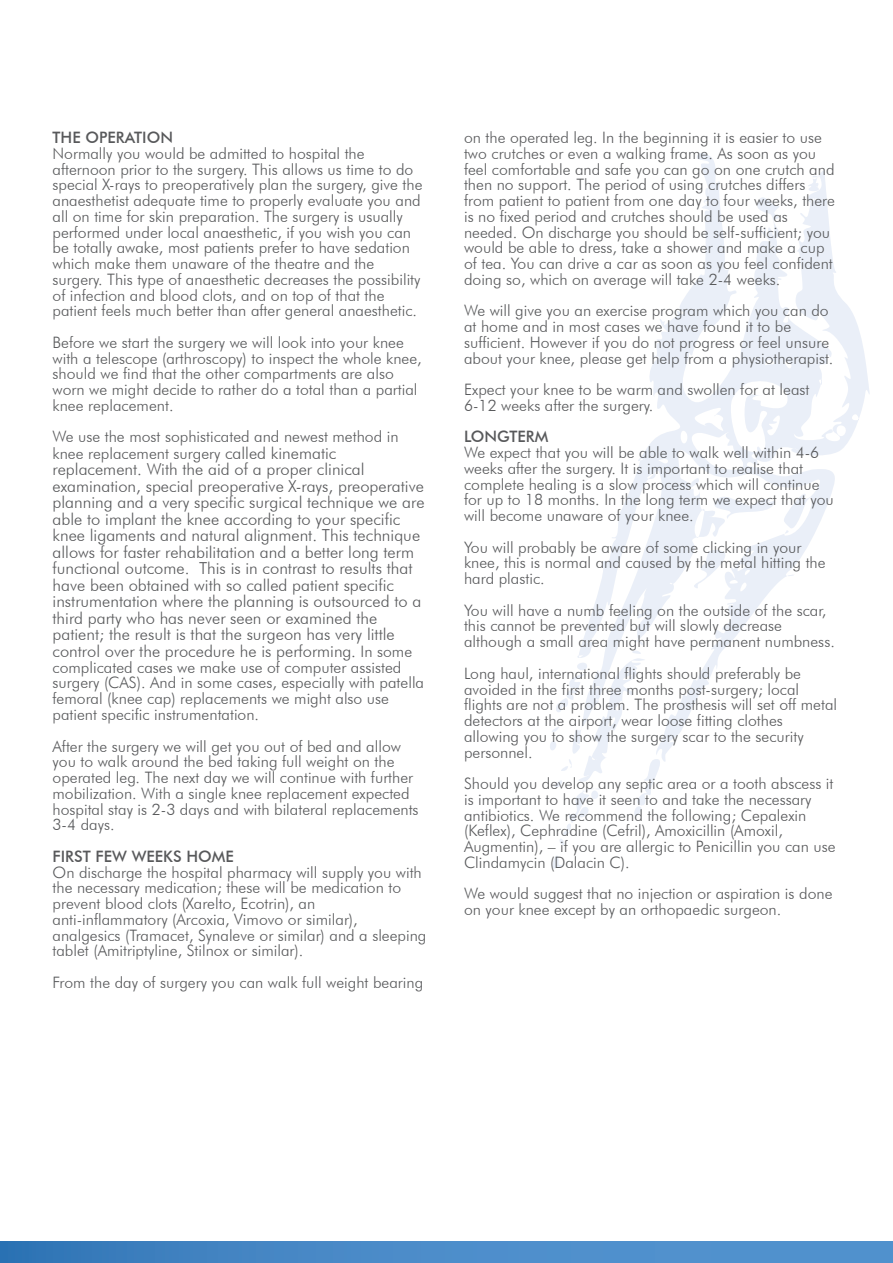
<style>
.page{position:relative;width:893px;height:1263px;background:#fff}
.page>*{position:absolute;margin:0;border:0;box-sizing:border-box;transform-origin:0 0}
.t1{font:300 16.5px/16.5px "Futura BT";color:#58595b}
.t2{font:300 15.75px/15.8px "Futura BT";color:#58595b}
.t3{font:500 15.75px "Futura BT";color:#58595b}
.s1{font-size:16.5px}
.s2{font-size:15.75px}
</style>
<div class="page">
<svg style="left:550px;top:153px;width:320px;height:716px"></svg>
<div style="left:0;top:1241px;width:893px;height:22px;background:linear-gradient(to right,#387bba,#5898d3)"></div>
<p class="t3" style="left:53px;top:128px;width:122px">THE OPERATION</p>
<p class="t2" style="left:53px;top:145px;width:371px">Normally you would be admitted to hospital the afternoon prior to the surgery. This allows us time to do special X-rays to preoperatively plan the surgery, give the anaesthetist adequate time to properly evaluate you and all on time for skin preparation. The surgery is usually performed under local anaesthetic, if you wish you can be totally awake, most patients prefer to have sedation which make them unaware of the theatre and the surgery. This type of anaesthetic decreases the possibility of infection and blood clots, and on top of that the patient feels much better than after general anaesthetic.</p>
<p class="t2" style="left:53px;top:334px;width:371px">Before we start the surgery we will look into your knee with a telescope (arthroscopy) to inspect the whole knee, should we find that the other compartments are also worn we might decide to rather do a total than a partial knee replacement.</p>
<p class="t2" style="left:53px;top:428px;width:348px;line-height:16.5px">We use the most sophisticated and newest method in knee replacement surgery <span class="s1">called kinematic</span></p>
<p class="t1" style="left:53px;top:461px;width:373px">replacement. With the aid of a proper clinical examination, special preoperative X-rays, preoperative planning and a very specific surgical technique we are able to implant the knee according to your specific knee ligaments and natural alignment. This technique allows for faster rehabilitation and a better long term functional outcome. This is in contrast to results that have been obtained with so called patient specific instrumentation where the planning is outsourced to a third party who has never seen or examined the patient; the result is that the surgeon has very little control over the procedure he is performing. <span class="s2">In some</span></p>
<p class="t2" style="left:53px;top:659px;width:373px">complicated cases we make use of computer assisted surgery (CAS). And in some cases, especially with patella femoral (knee cap) replacements we might also use patient specific instrumentation.</p>
<p class="t2" style="left:53px;top:738px;width:368px">After the surgery we will get you out of bed and allow you to walk around the bed taking full weight on the operated leg. The next day we will continue with further mobilization. With a single knee replacement expected hospital stay is 2-3 days and with bilateral replacements 3-4 days.</p>
<p class="t3" style="left:53px;top:846px;width:183px">FIRST FEW WEEKS HOME</p>
<p class="t2" style="left:53px;top:864px;width:375px">On discharge the hospital pharmacy will supply you with the necessary medication; these will be medication to prevent blood clots (Xarelto, Ecotrin), an anti-inflammatory (Arcoxia, Vimovo or similar), analgesics (Tramacet, Synaleve or similar) and a sleeping tablet (Amitriptyline, Stilnox or similar).</p>
<p class="t2" style="left:53px;top:974px;width:372px">From the day of surgery you can walk full weight bearing</p>
<p class="t2" style="left:464px;top:130px;width:372px">on the operated leg. In the beginning it is easier to use two crutches or even a walking frame. As soon as you feel comfortable and safe you can go on one crutch and then no support. The period of using crutches differs from patient to patient from one day to four weeks, there is no fixed period and crutches should be used as needed. On discharge you should be self-sufficient; you would be able to dress, take a shower and make a cup of tea. You can drive a car as soon as you feel confident doing so, which on average will take 2-4 weeks.</p>
<p class="t2" style="left:464px;top:303px;width:371px">We will give you an exercise program which you can do at home and in most cases we have found it to be sufficient. However if you do not progress or feel unsure about your knee, please get help from a physiotherapist.</p>
<p class="t2" style="left:464px;top:382px;width:347px">Expect your knee to be warm and swollen for at least<br>6-12 weeks after the surgery.</p>
<p class="t3" style="left:464px;top:427px;width:86px">LONGTERM</p>
<p class="t2" style="left:464px;top:445px;width:371px">We expect that you will be able to walk well within 4-6 weeks after the surgery. It is important to realise that complete healing is a slow process which will continue for up to 18 months. In the long term we expect that you will become unaware of your knee.</p>
<p class="t2" style="left:464px;top:539px;width:363px">You will probably be aware of some clicking in your knee, this is normal and caused by the metal hitting the hard plastic.</p>
<p class="t2" style="left:464px;top:602px;width:372px">You will have a numb feeling on the outside of the scar, this cannot be prevented but will slowly decrease although a small area might have permanent numbness.</p>
<p class="t2" style="left:464px;top:665px;width:375px">Long haul, international flights should preferably be avoided in the first three months post-surgery; local flights are not a problem. The prosthesis will set off metal detectors at the airport, wear loose fitting clothes allowing you to show the surgery scar to the security personnel.</p>
<p class="t2" style="left:464px;top:775px;width:373px">Should you develop any septic area or a tooth abscess it is important to have it seen to and take the necessary antibiotics. We recommend the following; Cepalexin (Keflex), Cephradine (Cefril), Amoxicillin (Amoxil, Augmentin), – if you are allergic to Penicillin you can use Clindamycin (Dalacin C).</p>
<p class="t2" style="left:464px;top:886px;width:370px">We would suggest that no injection or aspiration is done on your knee except by an orthopaedic surgeon.</p>
</div>
